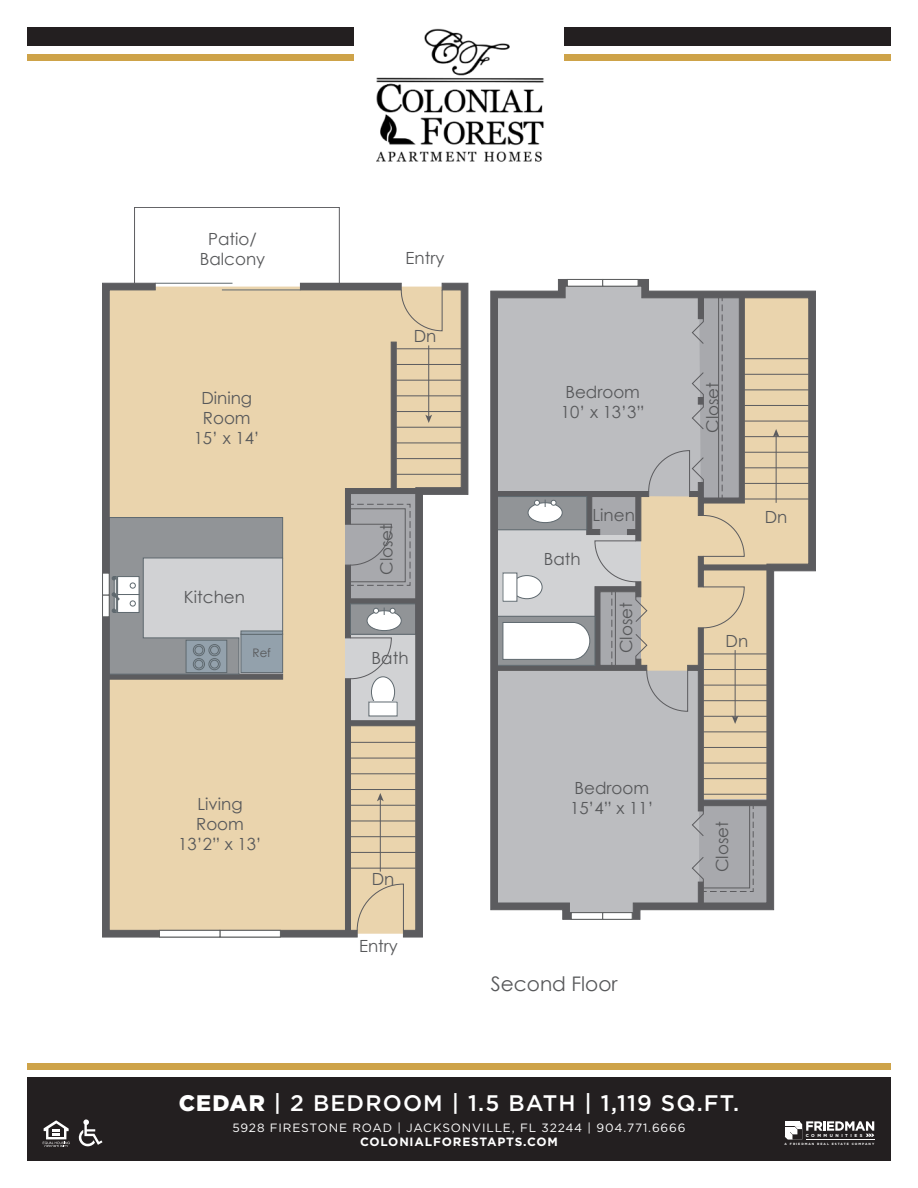
<style>
.page{position:relative;width:918px;height:1188px;background:#fff}
.page>*{position:absolute;margin:0;border:0;box-sizing:border-box;transform-origin:0 0}
.t1{font:500 22.5px "Gotham";letter-spacing:.05em;color:#fff}
.t2{font:20.1px "Century Gothic";color:#57585a}
.t3{font:16.8px/20.1px "Century Gothic";color:#57585a;text-align:center}
.t4{font:12px "Gotham";letter-spacing:.07em;color:#fff}
.t5{font:700 12px "Gotham";letter-spacing:.07em;color:#fff}
.t6{font:11.7px "Century Gothic";color:#57585a}
.t7{font:700 4.35px "Gotham";letter-spacing:.58em;color:#fff}
.t8{font:700 3.15px "Gotham";letter-spacing:.32em;color:#fff}
.s1{font-weight:900}
</style>
<div class="page">
<div style="left:27px;top:1078px;width:864px;height:83px;background:#231f20"></div>
<div style="left:27px;top:1063px;width:864px;height:7px;background:#cea349"></div>
<div style="left:27px;top:27px;width:864px;height:18px;background:#231f20"></div>
<div style="left:27px;top:54px;width:864px;height:7px;background:#cea349"></div>
<svg style="left:43px;top:1120px;width:27px;height:26px"></svg>
<svg style="left:79px;top:1119px;width:23px;height:27px"></svg>
<img style="left:355px;top:27px;width:208px;height:135px">
<svg style="left:785px;top:1121px;width:89px;height:19px"></svg>
<svg style="left:102px;top:282px;width:248px;height:656px;background:#e0cca8"></svg>
<div style="left:300px;top:283px;width:101px;height:7px;background:#5c5c5f"></div>
<div style="left:220px;top:930px;width:60px;height:7px;background:#fff"></div>
<div style="left:220px;top:930px;width:61px;height:7px;border:1px solid #5c5e5f"></div>
<div style="left:103px;top:595px;width:6px;height:22px;background:#fff"></div>
<div style="left:102px;top:595px;width:8px;height:22px;border:1px solid #5c5e5f"></div>
<div style="left:103px;top:573px;width:6px;height:22px;background:#fff"></div>
<div style="left:102px;top:573px;width:8px;height:22px;border:1px solid #5c5e5f"></div>
<div style="left:160px;top:930px;width:60px;height:7px;background:#fff"></div>
<div style="left:159px;top:930px;width:61px;height:7px;border:1px solid #5c5e5f"></div>
<svg style="left:490px;top:279px;width:326px;height:641px"></svg>
<div style="left:567px;top:279px;width:36px;height:7px;background:#fff"></div>
<div style="left:567px;top:279px;width:36px;height:8px;border:1px solid #5c5e5f"></div>
<div style="left:603px;top:279px;width:35px;height:7px;background:#fff"></div>
<div style="left:602px;top:279px;width:36px;height:8px;border:1px solid #5c5e5f"></div>
<div style="left:571px;top:913px;width:32px;height:6px;background:#fff"></div>
<div style="left:571px;top:912px;width:32px;height:8px;border:1px solid #5c5e5f"></div>
<div style="left:603px;top:913px;width:29px;height:6px;background:#fff"></div>
<div style="left:602px;top:912px;width:31px;height:8px;border:1px solid #5c5e5f"></div>
<svg style="left:691px;top:805px;width:63px;height:87px;background:#a4a5a8"></svg>
<div style="left:134px;top:207px;width:206px;height:77px;border:1px solid #5c5c5f"></div>
<svg style="left:350px;top:282px;width:119px;height:656px"></svg>
<svg style="left:108px;top:517px;width:175px;height:158px;background:#a9acb0"></svg>
<svg style="left:497px;top:298px;width:248px;height:426px;background:#bcb9b4"></svg>
<div style="left:512px;top:576px;width:30px;height:23px;background:#fff;border-radius:50%"></div>
<div style="left:511px;top:575px;width:32px;height:24px;border:1px solid #5f696f;border-radius:50%"></div>
<div style="left:503px;top:573px;width:14px;height:28px;background:#fff"></div>
<div style="left:371px;top:677px;width:24px;height:30px;background:#fff;border-radius:50%"></div>
<div style="left:371px;top:676px;width:24px;height:32px;border:1px solid #5f696f;border-radius:50%"></div>
<div style="left:369px;top:702px;width:28px;height:14px;background:#fff"></div>
<div style="left:368px;top:702px;width:30px;height:14px;border:1px solid #5f696f"></div>
<p class="t3" style="left:200px;top:229px;width:67px">Patio/<br>Balcony</p>
<p class="t3" style="left:194px;top:388px;width:68px">Dining<br>Room<br>15’ x 14’</p>
<p class="t3" style="left:184px;top:587px;width:63px">Kitchen</p>
<p class="t6" style="left:253px;top:645px;width:20px">Ref</p>
<p class="t3" style="left:406px;top:247px;width:40px">Entry</p>
<p class="t3" style="left:414px;top:326px;width:24px">Dn</p>
<p class="t3" style="left:376px;top:575px;width:52px;rotate:-90deg">Closet</p>
<p class="t3" style="left:372px;top:648px;width:38px">Bath</p>
<p class="t3" style="left:561px;top:382px;width:85px;text-align:left">Bedroom<br>10’ x 13’3”</p>
<p class="t3" style="left:544px;top:549px;width:38px">Bath</p>
<p class="t3" style="left:593px;top:504px;width:44px">Linen</p>
<p class="t3" style="left:616px;top:653px;width:52px;rotate:-90deg">Closet</p>
<p class="t3" style="left:702px;top:433px;width:52px;rotate:-90deg">Closet</p>
<p class="t3" style="left:765px;top:506px;width:24px">Dn</p>
<p class="t3" style="left:726px;top:630px;width:24px">Dn</p>
<p class="t3" style="left:178px;top:794px;width:85px">Living<br>Room<br>13’2” x 13’</p>
<p class="t3" style="left:372px;top:869px;width:24px">Dn</p>
<p class="t3" style="left:359px;top:936px;width:40px">Entry</p>
<p class="t3" style="left:570px;top:778px;width:85px;text-align:left">Bedroom<br>15’4” x 11’</p>
<p class="t2" style="left:491px;top:971px;width:128px">Second Floor</p>
<p class="t3" style="left:712px;top:872px;width:52px;rotate:-90deg">Closet</p>
<p class="t1" style="left:179px;top:1088px;width:562px"><span class="s1">CEDAR</span> | 2 BEDROOM | 1.5 BATH | 1,119 SQ.FT.</p>
<p class="t4" style="left:232px;top:1120px;width:455px">5928 FIRESTONE ROAD | JACKSONVILLE, FL 32244 | 904.771.6666</p>
<p class="t5" style="left:360px;top:1134px;width:199px">COLONIALFORESTAPTS.COM</p>
<p class="t8" style="left:785px;top:1142px;width:91px">A FRIEDMAN REAL ESTATE COMPANY</p>
<p class="t7" style="left:806px;top:1132px;width:58px">COMMUNITIES</p>
</div>
